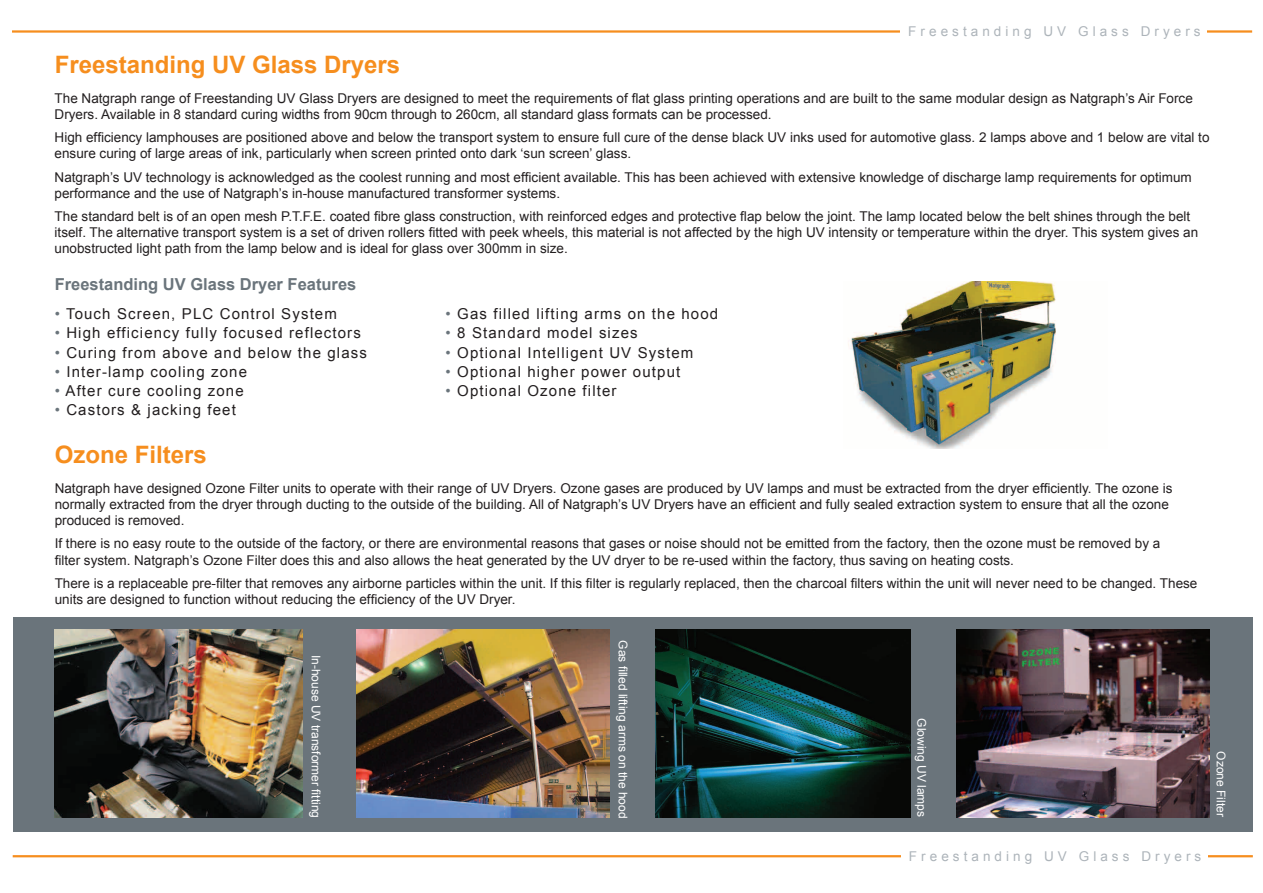
<style>
.page{position:relative;width:1263px;height:893px;background:#fff}
.page>*{position:absolute;margin:0;border:0;box-sizing:border-box;transform-origin:0 0}
.t1{font:700 24px "Arial";color:#f68e1e}
.t2{font:700 16.5px "Arial";color:#6a747b}
.t3{font:15px "Arial";letter-spacing:.075em;color:#231f20}
.t4{font:13.5px/16.2px "Arial";color:#231f20}
.t5{font:13.5px "Arial";letter-spacing:.3em;color:#adb4ba}
.t6{font:12px "Arial";color:#fff}
.s1{color:#6a747b}
</style>
<div class="page">
<hr style="left:13px;top:855px;width:1240px;height:2px;background:#f68e1e">
<div style="left:901px;top:842px;width:307px;height:32px;background:#fff"></div>
<hr style="left:12px;top:30px;width:1240px;height:3px;background:#f68e1e">
<div style="left:901px;top:18px;width:306px;height:31px;background:#fff"></div>
<img style="left:848px;top:282px;width:208px;height:167px">
<div style="left:13px;top:618px;width:1240px;height:214px;background:#6a747b"></div>
<img style="left:356px;top:630px;width:253px;height:187px">
<img style="left:55px;top:630px;width:247px;height:187px">
<img style="left:655px;top:630px;width:255px;height:187px">
<img style="left:956px;top:630px;width:254px;height:187px">
<h1 class="t1" style="left:55px;top:48px;width:347px">Freestanding UV Glass Dryers</h1>
<p class="t5" style="left:908px;top:22px;width:294px">Freestanding UV Glass Dryers</p>
<p class="t4" style="left:55px;top:90px;width:1140px">The Natgraph range of Freestanding UV Glass Dryers are designed to meet the requirements of flat glass printing operations and are built to the same modular design as Natgraph’s Air Force<br>Dryers. Available in 8 standard curing widths from 90cm through to 260cm, all standard glass formats can be processed.</p>
<p class="t4" style="left:55px;top:130px;width:1156px">High efficiency lamphouses are positioned above and below the transport system to ensure full cure of the dense black UV inks used for automotive glass. 2 lamps above and 1 below are vital to ensure curing of large areas of ink, particularly when screen printed onto dark ‘sun screen’ glass.</p>
<p class="t4" style="left:55px;top:169px;width:1139px">Natgraph’s UV technology is acknowledged as the coolest running and most efficient available. This has been achieved with extensive knowledge of discharge lamp requirements for optimum performance and the use of Natgraph’s in-house manufactured transformer systems.</p>
<p class="t4" style="left:55px;top:208px;width:1145px">The standard belt is of an open mesh P.T.F.E. coated fibre glass construction, with reinforced edges and protective flap below the joint. The lamp located below the belt shines through the belt itself. The alternative transport system is a set of driven rollers fitted with peek wheels, this material is not affected by the high UV intensity or temperature within the dryer. This system gives an unobstructed light path from the lamp below and is ideal for glass over 300mm in size.</p>
<p class="t2" style="left:55px;top:273px;width:303px">Freestanding UV Glass Dryer Features</p>
<p class="t3" style="left:55px;top:304px;width:284px"><span class="s1">•</span> Touch Screen, PLC Control System</p>
<p class="t3" style="left:55px;top:323px;width:308px"><span class="s1">•</span> High efficiency fully focused reflectors</p>
<p class="t3" style="left:55px;top:342px;width:314px"><span class="s1">•</span> Curing from above and below the glass</p>
<p class="t3" style="left:55px;top:362px;width:194px"><span class="s1">•</span> Inter-lamp cooling zone</p>
<p class="t3" style="left:55px;top:381px;width:190px"><span class="s1">•</span> After cure cooling zone</p>
<p class="t3" style="left:55px;top:400px;width:183px"><span class="s1">•</span> Castors &amp; jacking feet</p>
<h1 class="t1" style="left:55px;top:438px;width:154px">Ozone Filters</h1>
<p class="t3" style="left:446px;top:304px;width:274px"><span class="s1">•</span> Gas filled lifting arms on the hood</p>
<p class="t3" style="left:446px;top:323px;width:194px"><span class="s1">•</span> 8 Standard model sizes</p>
<p class="t3" style="left:446px;top:342px;width:249px"><span class="s1">•</span> Optional Intelligent UV System</p>
<p class="t3" style="left:446px;top:362px;width:236px"><span class="s1">•</span> Optional higher power output</p>
<p class="t3" style="left:446px;top:381px;width:172px"><span class="s1">•</span> Optional Ozone filter</p>
<p class="t4" style="left:55px;top:480px;width:1119px">Natgraph have designed Ozone Filter units to operate with their range of UV Dryers. Ozone gases are produced by UV lamps and must be extracted from the dryer efficiently. The ozone is normally extracted from the dryer through ducting to the outside of the building. All of Natgraph’s UV Dryers have an efficient and fully sealed extraction system to ensure that all the ozone produced is removed.</p>
<p class="t4" style="left:55px;top:536px;width:1107px">If there is no easy route to the outside of the factory, or there are environmental reasons that gases or noise should not be emitted from the factory, then the ozone must be removed by a filter system. Natgraph’s Ozone Filter does this and also allows the heat generated by the UV dryer to be re-used within the factory, thus saving on heating costs.</p>
<p class="t4" style="left:55px;top:575px;width:1144px">There is a replaceable pre-filter that removes any airborne particles within the unit. If this filter is regularly replaced, then the charcoal filters within the unit will never need to be changed. These units are designed to function without reducing the efficiency of the UV Dryer.</p>
<p class="t6" style="left:324px;top:655px;width:165px;rotate:90deg">In-house UV transformer fitting</p>
<p class="t6" style="left:631px;top:640px;width:180px;rotate:90deg">Gas filled lifting arms on the hood</p>
<p class="t6" style="left:929px;top:718px;width:100px;rotate:90deg">Glowing UV lamps</p>
<p class="t5" style="left:909px;top:847px;width:294px">Freestanding UV Glass Dryers</p>
<p class="t6" style="left:1229px;top:751px;width:67px;rotate:90deg">Ozone Filter</p>
</div>
